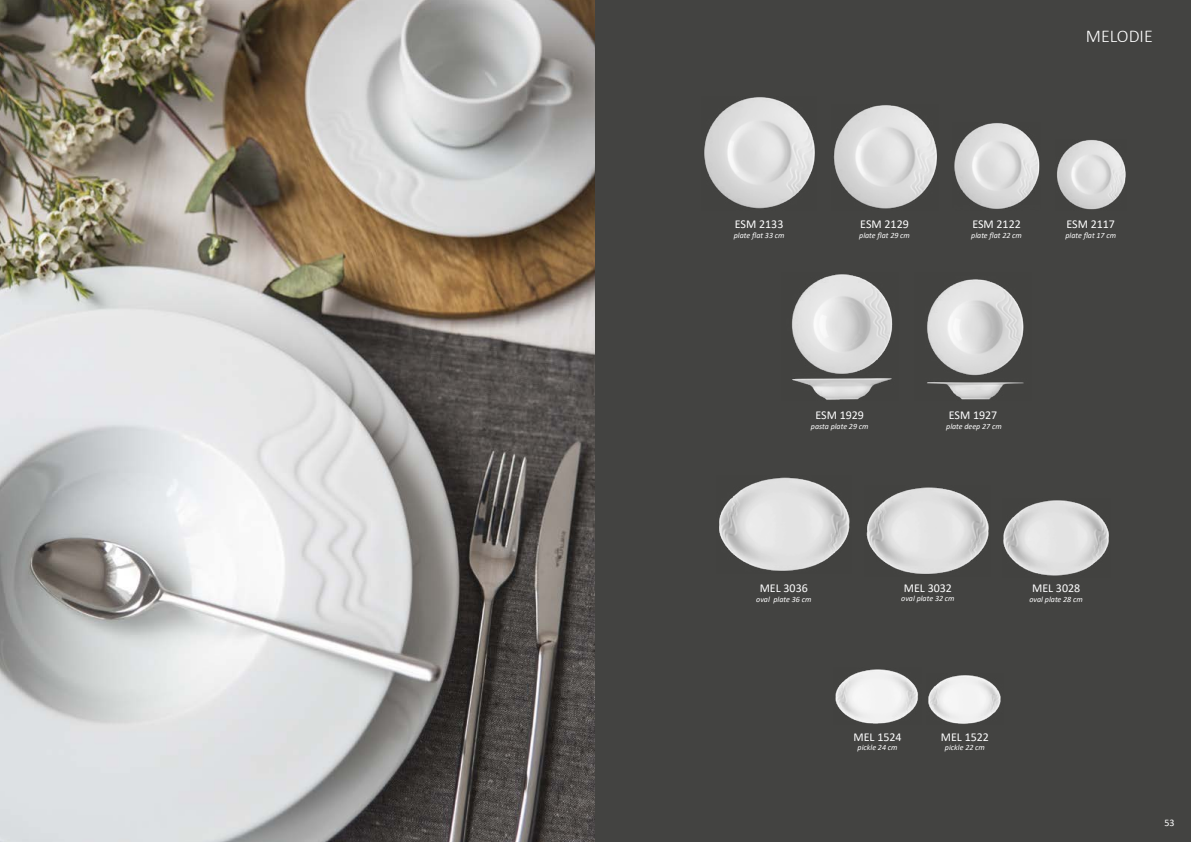
<style>
.page{position:relative;width:1191px;height:842px;background:#fff}
.page>*{position:absolute;margin:0;border:0;box-sizing:border-box;transform-origin:0 0}
.t1{font:300 18px "Calibri";color:#fff}
.t2{font:12px "Calibri";color:#fff}
.t3{font:10px "Calibri";color:#fff}
.t4{font:italic 8px "Calibri";color:#fff}
</style>
<div class="page">
<img style="left:0;top:0;width:595px;height:842px">
<div style="left:595px;top:0;width:596px;height:842px;background:#434341"></div>
<img style="left:704px;top:97px;width:111px;height:112px">
<img style="left:792px;top:274px;width:101px;height:126px">
<img style="left:927px;top:279px;width:97px;height:121px">
<img style="left:833px;top:105px;width:104px;height:104px">
<img style="left:954px;top:123px;width:86px;height:86px">
<img style="left:1057px;top:140px;width:69px;height:70px">
<img style="left:719px;top:477px;width:131px;height:94px">
<img style="left:866px;top:487px;width:123px;height:87px">
<img style="left:1003px;top:500px;width:106px;height:76px">
<img style="left:928px;top:675px;width:73px;height:49px">
<img style="left:835px;top:669px;width:83px;height:55px">
<h1 class="t1" style="left:1085px;top:25px;width:68px">MELODIE</h1>
<h2 class="t2" style="left:735px;top:216px;width:50px">ESM 2133</h2>
<p class="t4" style="left:734px;top:230px;width:52px">plate flat 33 cm</p>
<h2 class="t2" style="left:860px;top:216px;width:50px">ESM 2129</h2>
<p class="t4" style="left:859px;top:230px;width:52px">plate flat 29 cm</p>
<h2 class="t2" style="left:972px;top:216px;width:50px">ESM 2122</h2>
<p class="t4" style="left:971px;top:230px;width:52px">plate flat 22 cm</p>
<h2 class="t2" style="left:1066px;top:216px;width:50px">ESM 2117</h2>
<p class="t4" style="left:1065px;top:230px;width:52px">plate flat 17 cm</p>
<h2 class="t2" style="left:815px;top:407px;width:50px">ESM 1929</h2>
<p class="t4" style="left:811px;top:421px;width:59px">pasta plate 29 cm</p>
<h2 class="t2" style="left:948px;top:407px;width:50px">ESM 1927</h2>
<p class="t4" style="left:946px;top:421px;width:57px">plate deep 27 cm</p>
<h2 class="t2" style="left:759px;top:580px;width:50px">MEL 3036</h2>
<p class="t4" style="left:756px;top:593px;width:57px">oval plate 36 cm</p>
<h2 class="t2" style="left:904px;top:579px;width:50px">MEL 3032</h2>
<p class="t4" style="left:901px;top:593px;width:55px">oval plate 32 cm</p>
<h2 class="t2" style="left:1032px;top:580px;width:50px">MEL 3028</h2>
<p class="t4" style="left:1029px;top:593px;width:55px">oval plate 28 cm</p>
<h2 class="t2" style="left:853px;top:728px;width:50px">MEL 1524</h2>
<p class="t4" style="left:857px;top:742px;width:41px">pickle 24 cm</p>
<h2 class="t2" style="left:940px;top:728px;width:50px">MEL 1522</h2>
<p class="t4" style="left:945px;top:742px;width:41px">pickle 22 cm</p>
<p class="t3" style="left:1164px;top:815px;width:12px">53</p>
</div>
